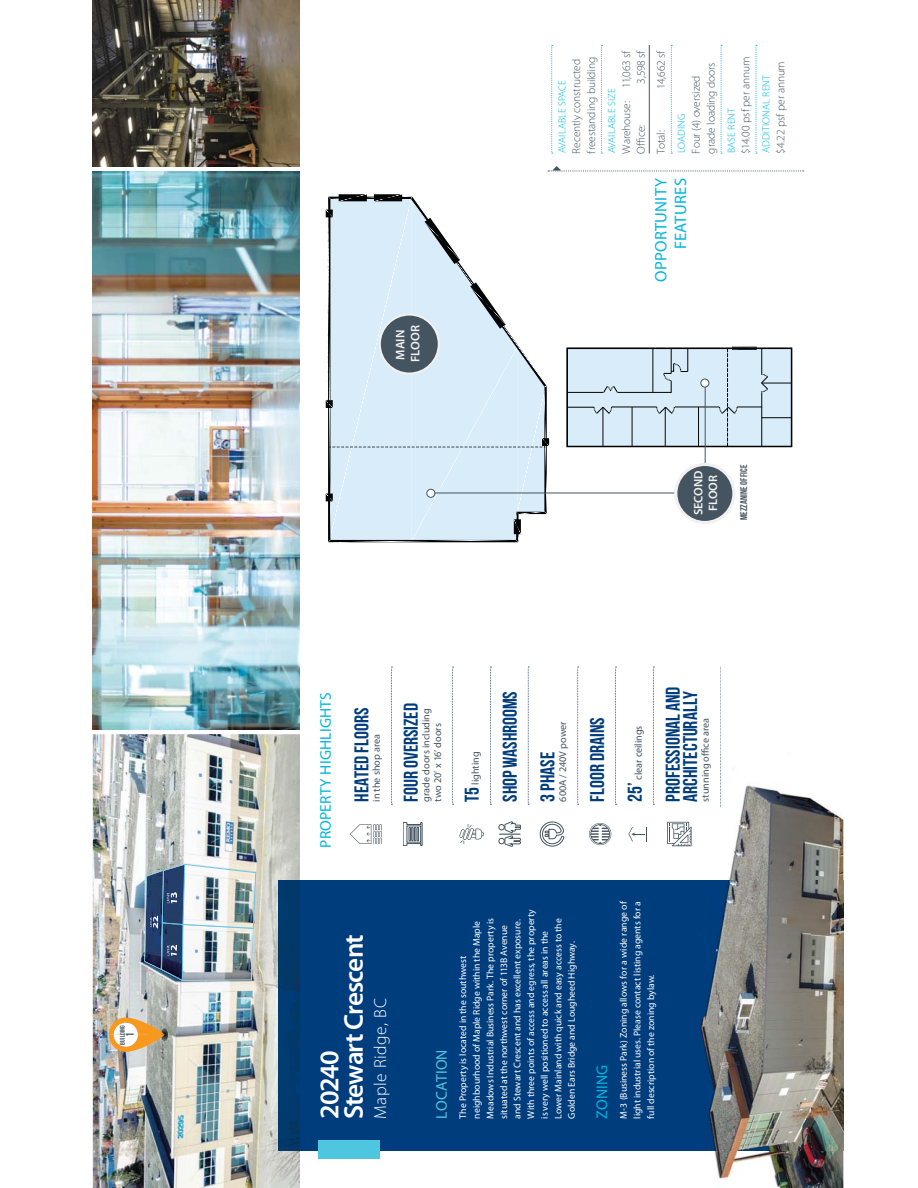
<style>
.page{position:relative;width:918px;height:1188px;background:#fff}
.page>*{position:absolute;margin:0;border:0;box-sizing:border-box;transform-origin:0 0}
.t1{font:600 27.15px/24.3px "Myriad Pro";letter-spacing:-.04em;color:#fff}
.t2{font:700 19.95px/37.8px "Bebas Neue";color:#003d7d}
.t3{font:300 17.4px "Myriad Pro";letter-spacing:.03em;color:#fff}
.t4{font:16.65px/19.8px "Myriad Pro";letter-spacing:.015em;color:#00b6de;text-align:right}
.t5{font:15.6px "Myriad Pro";letter-spacing:.015em;color:#00b6de}
.t6{font:15.6px "Myriad Pro";letter-spacing:.015em;color:#4fc6df}
.t7{font:600 12.45px/15px "Myriad Pro";color:#f2f1f0}
.t8{font:600 12.3px/14.7px "Myriad Pro";color:#f2f1f0;text-align:center}
.t9{font:300 11.4px/14.9px "Myriad Pro";letter-spacing:-.01em;color:#455560}
.t10{font:700 11.4px "Bebas Neue";color:#455560}
.t11{font:300 10.35px "Myriad Pro";letter-spacing:.01em;color:#00b6de}
.t12{font:10.2px/11.7px "Myriad Pro";letter-spacing:-.005em;color:#455560}
.t13{font:9.75px/13.6px "Myriad Pro";color:#fff}
.t14{font:700 9.75px "Bebas Neue";letter-spacing:.005em;color:#455560}
.t15{font:700 6.75px "Bebas Neue";letter-spacing:.02em;color:#455560}
.s1{font-family:"Bebas Neue";font-weight:700;font-size:19.95px;color:#003d7d}
</style>
<div class="page">
<svg style="left:566px;top:347px;width:226px;height:100px;background:#cadbe7"></svg>
<svg style="left:326px;top:194px;width:223px;height:349px"></svg>
<img style="left:93px;top:734px;width:207px;height:454px">
<img style="left:144px;top:864px;width:112px;height:117px">
<img style="left:93px;top:171px;width:207px;height:558px">
<img style="left:93px;top:0;width:207px;height:166px">
<div style="left:380px;top:315px;width:59px;height:59px;background:#445461;border-radius:50%"></div>
<div style="left:379px;top:314px;width:61px;height:61px;border:2px solid #f2f1f0;border-radius:50%"></div>
<hr style="left:431px;top:493px;width:260px;height:1px;background:#455560">
<div style="left:427px;top:489px;width:8px;height:8px;background:#fff;border-radius:50%"></div>
<div style="left:426px;top:489px;width:9px;height:9px;border:1px solid #455560;border-radius:50%"></div>
<hr style="left:705px;top:383px;width:1px;height:115px;background:#455560">
<div style="left:676px;top:464px;width:58px;height:59px;background:#445461;border-radius:50%"></div>
<div style="left:674px;top:463px;width:62px;height:61px;border:3px solid #f2f1f0;border-radius:50%"></div>
<div style="left:701px;top:379px;width:8px;height:8px;background:#fff;border-radius:50%"></div>
<div style="left:700px;top:379px;width:9px;height:9px;border:1px solid #455560;border-radius:50%"></div>
<div style="left:300px;top:881px;width:290px;height:270px;background:#003d7d"></div>
<img style="left:279px;top:881px;width:21px;height:270px">
<img style="left:590px;top:769px;width:253px;height:382px">
<svg style="left:720px;top:667px;width:1px;height:140px"></svg>
<svg style="left:628px;top:827px;width:19px;height:15px"></svg>
<svg style="left:539px;top:821px;width:26px;height:26px"></svg>
<svg style="left:403px;top:822px;width:19px;height:24px"></svg>
<div style="left:498px;top:838px;width:7px;height:6px;border:1px solid #455560;border-radius:50%"></div>
<div style="left:498px;top:824px;width:7px;height:6px;border:1px solid #455560;border-radius:50%"></div>
<svg style="left:499px;top:821px;width:22px;height:26px"></svg>
<svg style="left:667px;top:822px;width:25px;height:24px"></svg>
<svg style="left:589px;top:823px;width:22px;height:22px"></svg>
<svg style="left:459px;top:824px;width:25px;height:20px"></svg>
<svg style="left:350px;top:824px;width:32px;height:20px"></svg>
<img style="left:161px;top:1028px;width:7px;height:14px;border-radius:50%">
<svg style="left:109px;top:1017px;width:56px;height:35px"></svg>
<div style="left:318px;top:1140px;width:62px;height:19px;background:#4fc6df"></div>
<svg style="left:551px;top:45px;width:2px;height:109px"></svg>
<svg style="left:601px;top:45px;width:2px;height:109px"></svg>
<hr style="left:649px;top:45px;width:1px;height:109px;background:#455560">
<svg style="left:671px;top:45px;width:1px;height:109px"></svg>
<svg style="left:721px;top:45px;width:1px;height:109px"></svg>
<svg style="left:756px;top:45px;width:1px;height:109px"></svg>
<svg style="left:391px;top:667px;width:1px;height:138px"></svg>
<svg style="left:452px;top:667px;width:2px;height:138px"></svg>
<svg style="left:490px;top:667px;width:1px;height:138px"></svg>
<svg style="left:528px;top:667px;width:1px;height:138px"></svg>
<svg style="left:577px;top:667px;width:2px;height:138px"></svg>
<svg style="left:615px;top:667px;width:2px;height:138px"></svg>
<svg style="left:653px;top:667px;width:1px;height:138px"></svg>
<svg style="left:548px;top:166px;width:256px;height:6px"></svg>
<p class="t15" style="left:118px;top:1045px;width:21px;rotate:-90deg">Building</p>
<p class="t10" style="left:123px;top:1037px;width:6px;rotate:-90deg">1</p>
<p class="t7" style="left:393px;top:362px;width:38px;rotate:-90deg">MAIN<br>FLOOR</p>
<p class="t9" style="left:570px;top:154px;width:98px;rotate:-90deg">Recently constructed freestanding building</p>
<p class="t11" style="left:558px;top:153px;width:75px;rotate:-90deg">AVAILABLE SPACE</p>
<p class="t9" style="left:620px;top:154px;width:104px;rotate:-90deg">Warehouse: 11,063 sf<br>Office:</p>
<p class="t9" style="left:634px;top:84px;width:35px;rotate:-90deg">3,598 sf</p>
<p class="t11" style="left:608px;top:153px;width:66px;rotate:-90deg">AVAILABLE SIZE</p>
<p class="t9" style="left:654px;top:89px;width:40px;rotate:-90deg">14,662 sf</p>
<p class="t9" style="left:654px;top:154px;width:25px;rotate:-90deg">Total:</p>
<p class="t9" style="left:689px;top:154px;width:93px;rotate:-90deg">Four (4) oversized grade loading doors</p>
<p class="t11" style="left:678px;top:153px;width:41px;rotate:-90deg">LOADING</p>
<h3 class="t4" style="left:652px;top:282px;width:105px;rotate:-90deg">OPPORTUNITY<br>FEATURES</h3>
<p class="t9" style="left:739px;top:154px;width:98px;rotate:-90deg">$14.00 psf per annum</p>
<p class="t11" style="left:727px;top:153px;width:47px;rotate:-90deg">BASE RENT</p>
<p class="t9" style="left:774px;top:154px;width:94px;rotate:-90deg">$4.22 psf per annum</p>
<p class="t11" style="left:762px;top:153px;width:80px;rotate:-90deg">ADDITIONAL RENT</p>
<p class="t8" style="left:691px;top:515px;width:46px;rotate:-90deg">SECOND<br>FLOOR</p>
<p class="t14" style="left:738px;top:520px;width:57px;rotate:-90deg">Mezzanine office</p>
<h3 class="t5" style="left:320px;top:848px;width:157px;rotate:-90deg">PROPERTY HIGHLIGHTS</h3>
<h2 class="t2" style="left:343px;top:802px;width:95px;rotate:-90deg">Heated floors</h2>
<p class="t12" style="left:371px;top:802px;width:69px;rotate:-90deg">in the shop area</p>
<h2 class="t2" style="left:392px;top:802px;width:100px;rotate:-90deg">Four oversized</h2>
<p class="t12" style="left:421px;top:802px;width:95px;rotate:-90deg">grade doors including two 20’ x 16’ doors</p>
<p class="t12" style="left:470px;top:785px;width:34px;rotate:-90deg">lighting</p>
<h2 class="t2" style="left:453px;top:802px;width:16px;rotate:-90deg">T5</h2>
<h2 class="t2" style="left:491px;top:802px;width:112px;rotate:-90deg">Shop washrooms<br>3 phase</h2>
<p class="t12" style="left:558px;top:802px;width:82px;rotate:-90deg">600A / 240V power</p>
<h2 class="t2" style="left:578px;top:802px;width:86px;rotate:-90deg">Floor drains</h2>
<p class="t12" style="left:633px;top:802px;width:78px;rotate:-90deg"><span class="s1">25’</span> clear ceilings</p>
<h2 class="t2" style="left:664px;top:802px;width:117px;line-height:17.4px;rotate:-90deg">Professional and architecturally</h2>
<p class="t12" style="left:700px;top:802px;width:85px;rotate:-90deg">stunning office area</p>
<h1 class="t1" style="left:317px;top:1119px;width:186px;rotate:-90deg">20240<br>Stewart Crescent</h1>
<h3 class="t3" style="left:374px;top:1119px;width:122px;rotate:-90deg">Maple Ridge, BC</h3>
<h3 class="t6" style="left:436px;top:1119px;width:71px;rotate:-90deg">LOCATION</h3>
<p class="t13" style="left:457px;top:1119px;width:211px;rotate:-90deg">The Property is located in the southwest neighbourhood of Maple Ridge within the Maple Meadows Industrial Business Park. The property is situated at the northwest corner of 113B Avenue and Stewart Crescent and has excellent exposure.<br>With three points of access and egress, the property is very well positioned to access all areas in the Lower Mainland with quick and easy access to the Golden Ears Bridge and Lougheed Highway.</p>
<p class="t13" style="left:617px;top:1119px;width:219px;text-align:justify;rotate:-90deg">M-3 (Business Park) Zoning allows for a wide range of light industrial uses. Please contact listing agents for a full description of the zoning bylaw.</p>
<h3 class="t5" style="left:596px;top:1119px;width:56px;rotate:-90deg">ZONING</h3>
</div>
